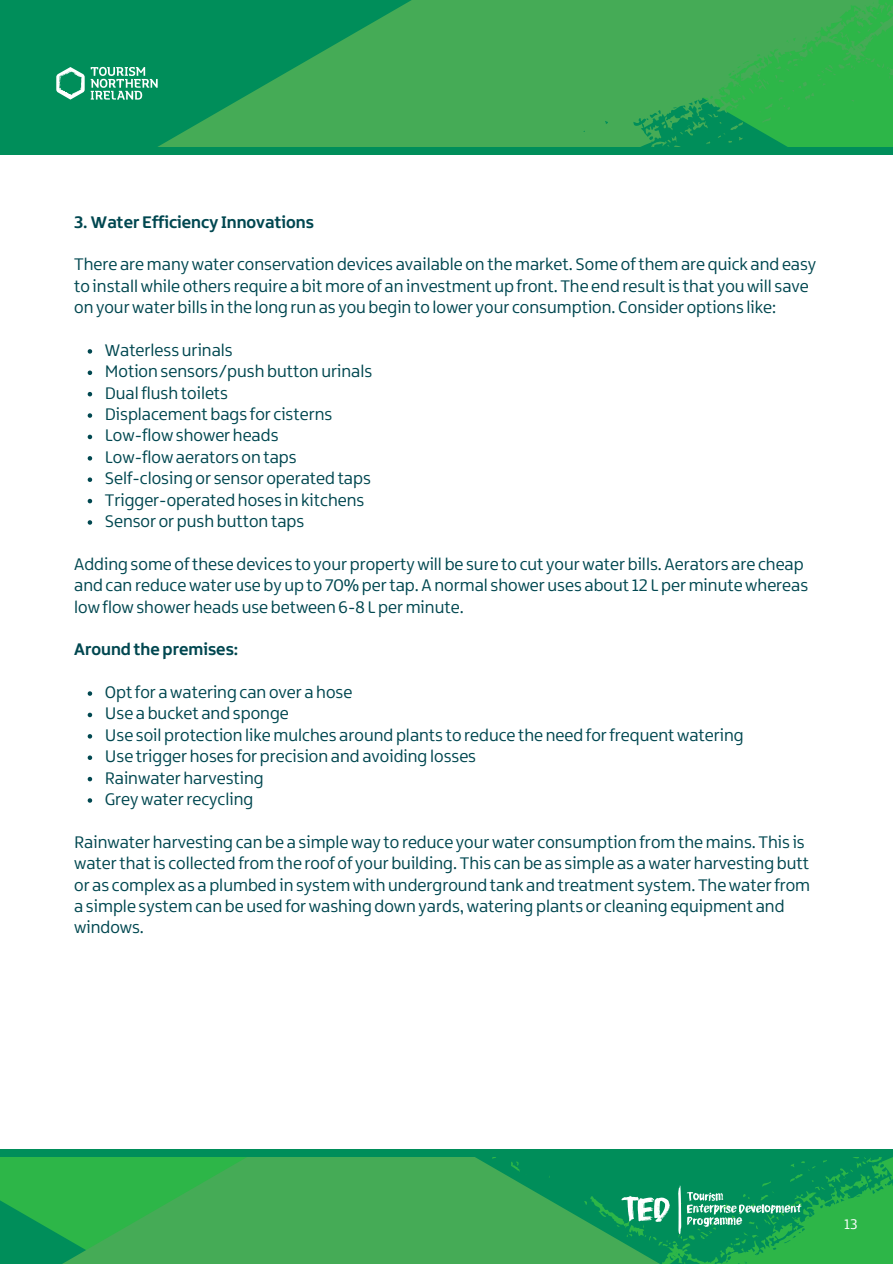
<style>
.page{position:relative;width:893px;height:1264px;background:#fff}
.page>*{position:absolute;margin:0;border:0;box-sizing:border-box;transform-origin:0 0}
.t1{font:18px/21.3px "Northern Ireland";color:#004750}
.t2{font:700 18px "Northern Ireland";color:#004750}
.t3{font:15px "Northern Ireland";color:#fff}
</style>
<div class="page">
<div style="left:0;top:0;width:892px;height:147px;background:#008e5a"></div>
<svg style="left:80px;top:0;width:812px;height:155px;fill:#45ab56"></svg>
<div style="left:0;top:147px;width:892px;height:7px;background:#008e5a"></div>
<svg style="left:91px;top:67px;width:67px;height:33px"></svg>
<svg style="left:56px;top:67px;width:29px;height:33px"></svg>
<svg style="left:0;top:1149px;width:892px;height:114px;background:#2ba556"></svg>
<svg style="left:88px;top:349px;width:4px;height:4px"></svg>
<svg style="left:88px;top:370px;width:4px;height:5px"></svg>
<svg style="left:88px;top:392px;width:4px;height:4px"></svg>
<svg style="left:88px;top:413px;width:4px;height:5px"></svg>
<svg style="left:88px;top:434px;width:4px;height:5px"></svg>
<svg style="left:88px;top:456px;width:4px;height:4px"></svg>
<svg style="left:88px;top:477px;width:4px;height:5px"></svg>
<svg style="left:88px;top:499px;width:4px;height:4px"></svg>
<svg style="left:88px;top:520px;width:4px;height:4px"></svg>
<svg style="left:88px;top:691px;width:4px;height:4px"></svg>
<svg style="left:88px;top:712px;width:4px;height:5px"></svg>
<svg style="left:88px;top:734px;width:4px;height:4px"></svg>
<svg style="left:88px;top:755px;width:4px;height:5px"></svg>
<svg style="left:88px;top:776px;width:4px;height:5px"></svg>
<svg style="left:88px;top:798px;width:4px;height:4px"></svg>
<p class="t2" style="left:74px;top:214px;width:241px">3.Water Efficiency Innovations</p>
<p class="t1" style="left:74px;top:255px;width:743px">There are manywater conservation devices available on the market. Some ofthem are quick and easy to installwhile others require a bit more of an investment up front. The end resultis that youwill save on yourwater bills in the long run as you begin to lower your consumption. Consider options like:</p>
<p class="t1" style="left:105px;top:340px;width:269px">Waterless urinals<br>Motion sensors/push button urinals<br>Dualflush toilets<br>Displacement bags for cisterns<br>Low-flowshower heads<br>Low-flowaerators on taps<br>Self-closing or sensor operated taps<br>Trigger-operated hoses in kitchens<br>Sensor or push button taps</p>
<p class="t1" style="left:74px;top:554px;width:735px">Adding some ofthese devices to your propertywill be sure to cut yourwater bills. Aerators are cheap and can reducewater use by up to 70% pertap. A normal shower uses about12 L per minutewhereas lowflowshower heads use between 6-8 L per minute.</p>
<p class="t2" style="left:74px;top:641px;width:166px">Around the premises:</p>
<p class="t1" style="left:105px;top:682px;width:640px">Optfor awatering can over a hose<br>Use a bucket and sponge<br>Use soil protection like mulches around plants to reduce the need forfrequentwatering Use trigger hoses for precision and avoiding losses<br>Rainwater harvesting<br>Greywaterrecycling</p>
<p class="t1" style="left:74px;top:832px;width:737px">Rainwater harvesting can be a simpleway to reduce yourwater consumption from the mains. This is waterthatis collected from the roof of your building. This can be as simple as awater harvesting butt or as complex as a plumbed in system with underground tank and treatment system. Thewaterfrom a simple system can be used forwashing down yards,watering plants or cleaning equipment and windows.</p>
<p class="t3" style="left:844px;top:1217px;width:15px">13</p>
</div>
